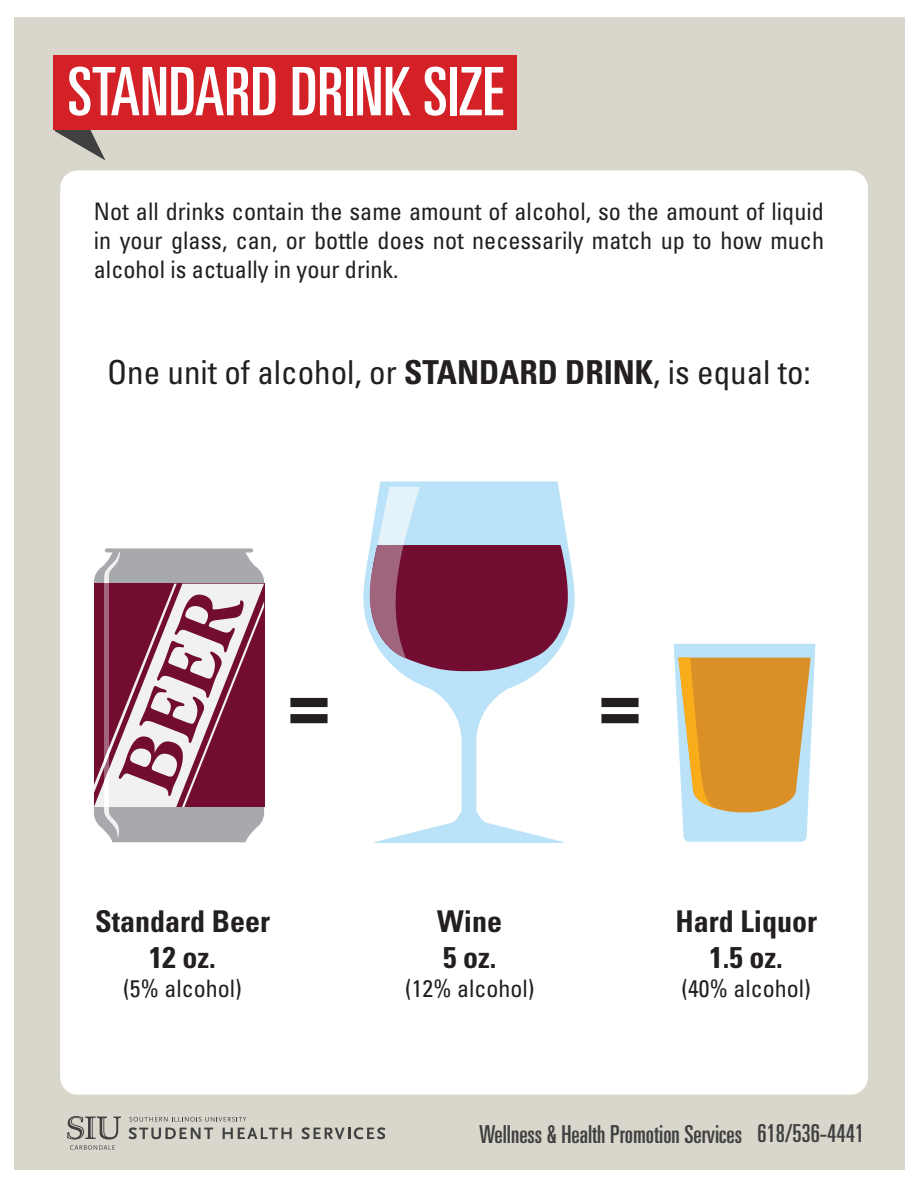
<style>
.page{position:relative;width:918px;height:1188px;background:#fff}
.page>*{position:absolute;margin:0;border:0;box-sizing:border-box;transform-origin:0 0}
.t1{font:700 condensed 82.5px "Univers LT Std";color:#231f20}
.t2{font:ultra-condensed 66.9px "Univers LT Std";color:#fff}
.t3{font:condensed 33px "Univers LT Std";color:#231f20}
.t4{font:700 condensed 30px/36px "Univers LT Std";color:#231f20;text-align:center}
.t5{font:ultra-condensed 24.75px "Univers LT Std";color:#404041}
.t6{font:condensed 24.15px/29px "Univers LT Std";color:#231f20;text-align:justify}
.t7{font:condensed 24px "Univers LT Std";color:#231f20}
.s1{font-weight:700}
</style>
<div class="page">
<div style="left:14px;top:18px;width:890px;height:1152px;background:#d9d7cc"></div>
<svg style="left:128px;top:1117px;width:164px;height:22px"></svg>
<svg style="left:301px;top:1127px;width:84px;height:12px"></svg>
<svg style="left:67px;top:1116px;width:54px;height:34px"></svg>
<svg style="left:54px;top:130px;width:52px;height:31px"></svg>
<div style="left:54px;top:55px;width:463px;height:75px;background:#d42027"></div>
<div style="left:60px;top:170px;width:808px;height:925px;background:#fff;border-radius:17px"></div>
<svg style="left:104px;top:548px;width:150px;height:294px"></svg>
<svg style="left:94px;top:552px;width:170px;height:285px"></svg>
<svg style="left:363px;top:482px;width:212px;height:360px"></svg>
<svg style="left:367px;top:487px;width:201px;height:184px;background:#976a86"></svg>
<svg style="left:674px;top:644px;width:141px;height:198px;background:#d4b275"></svg>
<h2 class="t2" style="left:67px;top:53px;width:438px">STANDARD DRINK SIZE</h2>
<p class="t6" style="left:94px;top:196px;width:732px">Not all drinks contain the same amount of alcohol, so the amount of liquid in your glass, can, or bottle does not necessarily match up to how much alcohol is actually in your drink.</p>
<h3 class="t3" style="left:107px;top:352px;width:705px">One unit of alcohol, or <span class="s1">STANDARD DRINK</span>, is equal to:</h3>
<h1 class="t1" style="left:288px;top:651px;width:43px">=</h1>
<h1 class="t1" style="left:599px;top:651px;width:43px">=</h1>
<p class="t4" style="left:95px;top:903px;width:176px">Standard Beer<br>12 oz.</p>
<p class="t7" style="left:123px;top:973px;width:120px">(5% alcohol)</p>
<p class="t4" style="left:437px;top:903px;width:67px;text-align:left">Wine<br>5 oz.</p>
<p class="t7" style="left:405px;top:973px;width:131px">(12% alcohol)</p>
<p class="t4" style="left:675px;top:903px;width:143px">Hard Liquor<br>1.5 oz.</p>
<p class="t7" style="left:682px;top:973px;width:131px">(40% alcohol)</p>
<p class="t5" style="left:479px;top:1121px;width:265px">Wellness &amp; Health Promotion Services</p>
<p class="t5" style="left:757px;top:1119px;width:108px">618/536-4441</p>
</div>
